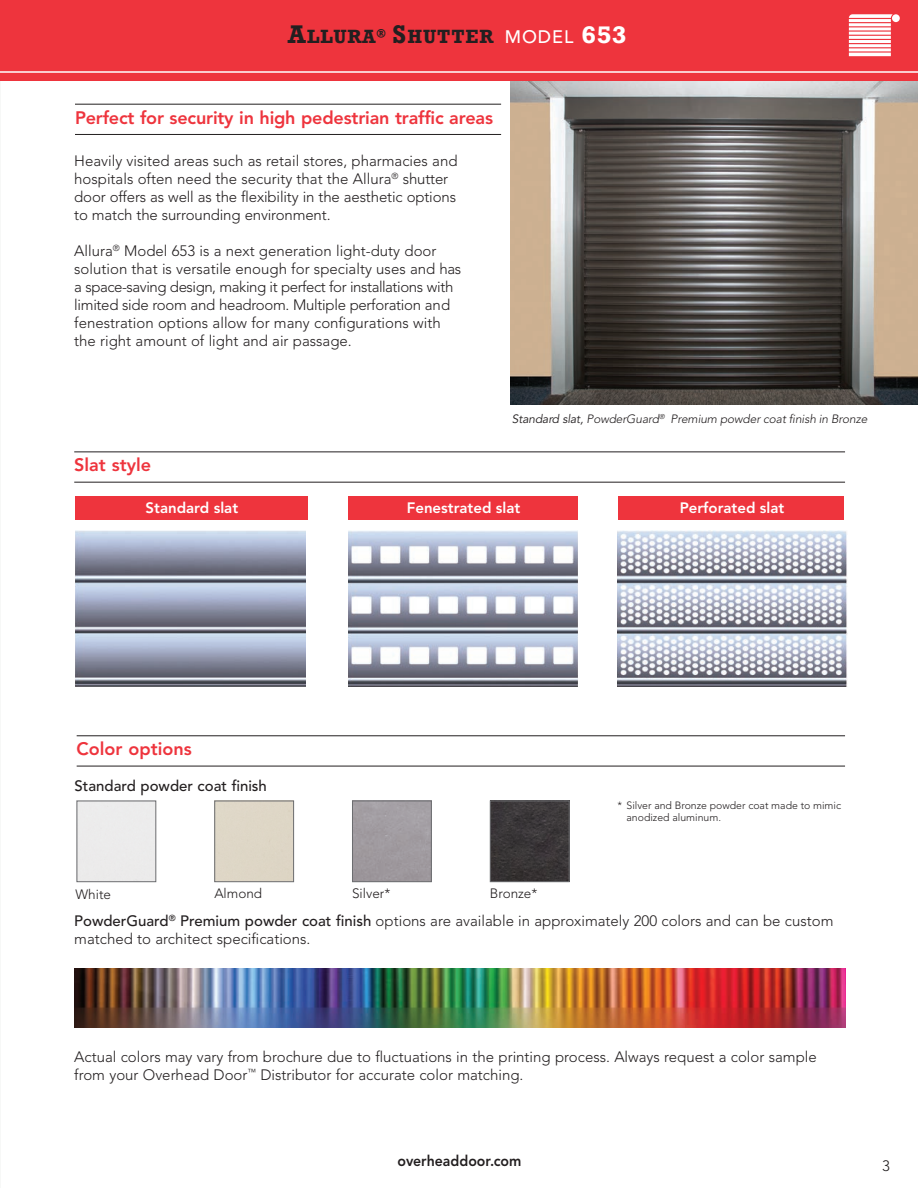
<style>
.page{position:relative;width:918px;height:1188px;background:#fff}
.page>*{position:absolute;margin:0;border:0;box-sizing:border-box;transform-origin:0 0}
.t1{font:800 18px "Avenir LT Std";letter-spacing:-.01em;color:#ee343d}
.t2{font:700 18px "Rockwell";letter-spacing:.05em;color:#231f20}
.t3{font:300 15px/18px "Avenir LT Std";color:#231f20}
.t4{font:800 15px "Avenir LT Std";color:#fff}
.t5{font:500 15px "Avenir LT Std";color:#231f20}
.t6{font:800 15px "Avenir LT Std";color:#231f20;scale:.94 1}
.t7{font:300 13.5px "Avenir LT Std";color:#231f20}
.t8{font:italic 300 12px "Avenir LT Std";letter-spacing:-.01em;color:#231f20}
.t9{font:300 10.5px/12.6px "Avenir LT Std";color:#231f20}
.s1{font-size:24px}
.s2{font-family:"Avenir LT Std";font-weight:500;color:#fff}
.s3{font-size:22.5px;color:#fff}
.s4{font-weight:400}
.s5{font-weight:500}
</style>
<div class="page">
<img style="left:511px;top:81px;width:407px;height:324px">
<div style="left:0;top:0;width:918px;height:81px;background:#ee343d"></div>
<hr style="left:0;top:71px;width:918px;height:2px;background:#fff">
<hr style="left:75px;top:104px;width:426px;height:1px;background:#231f20">
<hr style="left:75px;top:134px;width:426px;height:1px;background:#231f20">
<svg style="left:849px;top:14px;width:44px;height:42px"></svg>
<div style="left:892px;top:14px;width:8px;height:8px;background:#fff;border-radius:50%"></div>
<hr style="left:74px;top:452px;width:771px;height:1px;background:#231f20">
<hr style="left:74px;top:482px;width:771px;height:1px;background:#231f20">
<div style="left:75px;top:496px;width:769px;height:24px;background:#ee343d"></div>
<hr style="left:77px;top:736px;width:768px;height:1px;background:#231f20">
<hr style="left:77px;top:766px;width:768px;height:1px;background:#231f20">
<img style="left:75px;top:969px;width:770px;height:59px">
<div style="left:77px;top:801px;width:79px;height:81px;border:1px solid #6c6d70"></div>
<div style="left:214px;top:801px;width:80px;height:81px;border:1px solid #6c6d70"></div>
<div style="left:352px;top:801px;width:80px;height:81px;border:1px solid #6c6d70"></div>
<img style="left:492px;top:803px;width:75px;height:77px">
<div style="left:490px;top:801px;width:79px;height:81px;border:1px solid #6c6d70"></div>
<img style="left:75px;top:531px;width:230px;height:155px">
<img style="left:348px;top:531px;width:230px;height:155px">
<img style="left:618px;top:531px;width:229px;height:155px">
<div style="left:308px;top:491px;width:39px;height:30px;background:#fff"></div>
<div style="left:578px;top:491px;width:40px;height:30px;background:#fff"></div>
<p class="t2" style="left:288px;top:24px;width:340px"><span class="s1">A</span>LLURA<sup>®</sup> <span class="s1">S</span>HUTTER <span class="s2">MODEL</span> <span class="s3">653</span></p>
<p class="t1" style="left:75px;top:107px;width:420px">Perfect for security in high pedestrian traffic areas</p>
<p class="t3" style="left:74px;top:152px;width:385px">Heavily visited areas such as retail stores, pharmacies and hospitals often need the security that the Allura<sup>®</sup> shutter door offers as well as the flexibility in the aesthetic options to match the surrounding environment.</p>
<p class="t3" style="left:74px;top:242px;width:388px">Allura<sup>®</sup> Model 653 is a next generation light-duty door solution that is versatile enough for specialty uses and has a space-saving design, making it perfect for installations with limited side room and headroom. Multiple perforation and fenestration options allow for many configurations with the right amount of light and air passage.</p>
<p class="t1" style="left:74px;top:454px;width:78px">Slat style</p>
<p class="t8" style="left:512px;top:412px;width:357px"><span class="s4">Standard slat,</span> PowderGuard<sup>®</sup> Premium powder coat finish in Bronze</p>
<p class="t4" style="left:146px;top:499px;width:94px">Standard slat</p>
<p class="t4" style="left:407px;top:499px;width:115px">Fenestrated slat</p>
<p class="t4" style="left:680px;top:499px;width:106px">Perforated slat</p>
<p class="t1" style="left:77px;top:738px;width:117px">Color options</p>
<p class="t5" style="left:75px;top:777px;width:194px">Standard powder coat finish</p>
<p class="t7" style="left:76px;top:886px;width:37px">White</p>
<p class="t7" style="left:214px;top:885px;width:49px">Almond</p>
<p class="t7" style="left:352px;top:885px;width:40px">Silver*</p>
<p class="t7" style="left:490px;top:885px;width:49px">Bronze*</p>
<p class="t9" style="left:627px;top:799px;width:216px;text-indent:-9px">* Silver and Bronze powder coat made to mimic anodized aluminum.</p>
<p class="t3" style="left:74px;top:912px;width:761px"><span class="s5">PowderGuard</span><sup>®</sup> <span class="s5">Premium powder coat finish</span> options are available in approximately 200 colors and can be custom matched to architect specifications.</p>
<p class="t3" style="left:74px;top:1047px;width:744px">Actual colors may vary from brochure due to fluctuations in the printing process. Always request a color sample from your Overhead Door<sup>™</sup> Distributor for accurate color matching.</p>
<p class="t6" style="left:398px;top:1152px;width:133px">overheaddoor.com</p>
<p class="t3" style="left:882px;top:1157px;width:9px">3</p>
</div>
